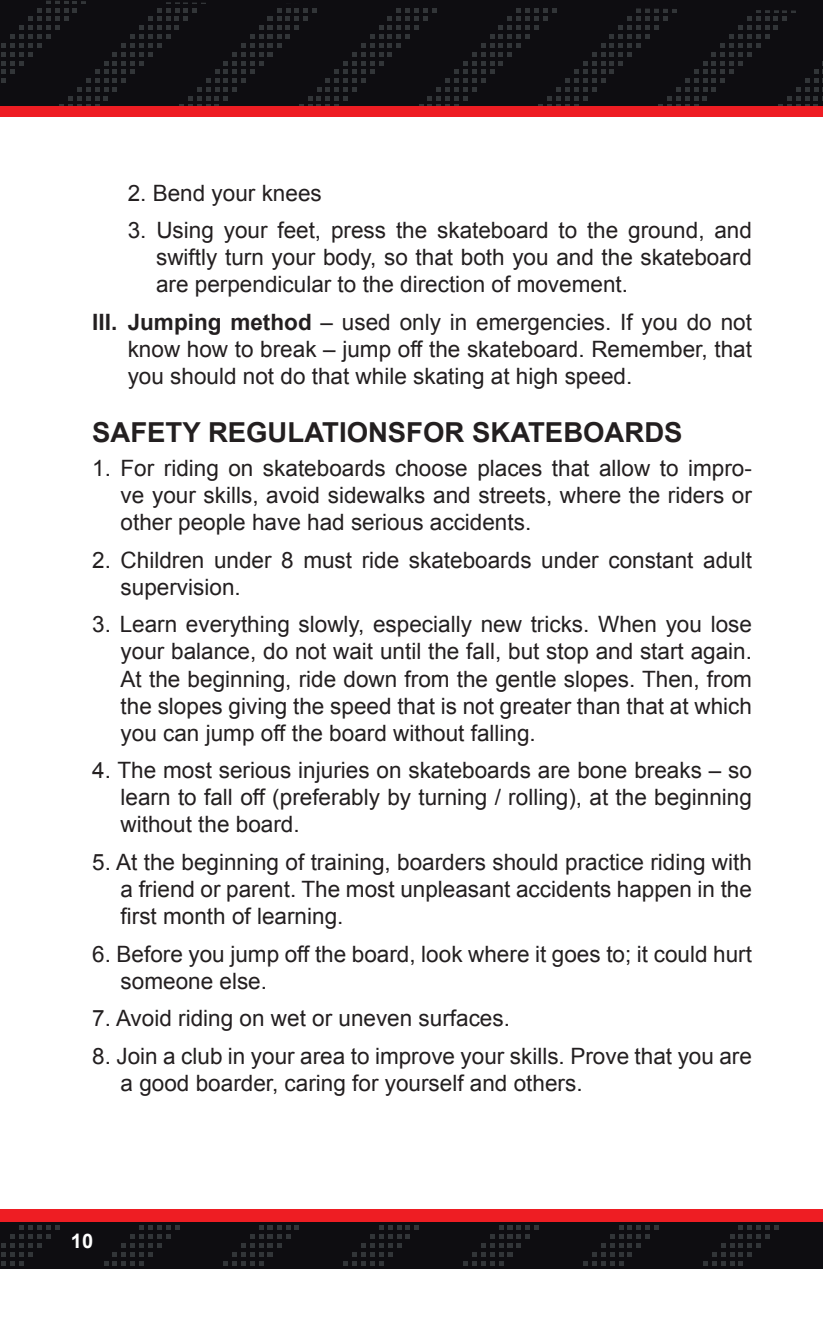
<style>
.page{position:relative;width:823px;height:1319px;background:#fff}
.page>*{position:absolute;margin:0;border:0;box-sizing:border-box;transform-origin:0 0}
.t1{font:700 27.5px "Arial";color:#231f20}
.t2{font:22.5px/27px "Arial";color:#231f20;text-align:justify}
.t3{font:700 20px "Arial";color:#fff}
.s1{font-weight:700}
</style>
<div class="page">
<svg style="left:0;top:0;width:822px;height:106px;background:#111014"></svg>
<div style="left:0;top:106px;width:822px;height:11px;background:#ee1d23"></div>
<svg style="left:0;top:1221px;width:822px;height:47px;background:#151014"></svg>
<div style="left:0;top:1208px;width:822px;height:13px;background:#ee1d23"></div>
<p class="t2" style="left:128px;top:179px;width:195px">2. Bend your knees</p>
<p class="t2" style="left:156px;top:217px;width:597px;text-indent:-28px">3. Using your feet, press the skateboard to the ground, and swiftly turn your body, so that both you and the skateboard are perpendicular to the direction of movement.</p>
<p class="t2" style="left:128px;top:309px;width:625px;text-indent:-35px"><span class="s1">III. Jumping method</span> – used only in emergencies. If you do not know how to break – jump off the skateboard. Remember, that you should not do that while skating at high speed.</p>
<p class="t1" style="left:92px;top:417px;width:591px">SAFETY REGULATIONS FOR SKATEBOARDS</p>
<p class="t2" style="left:120px;top:454px;width:632px;text-indent:-28px">1. For riding on skateboards choose places that allow to impro&shy;ve your skills, avoid sidewalks and streets, where the riders or other people have had serious accidents.</p>
<p class="t2" style="left:120px;top:546px;width:632px;text-indent:-28px">2. Children under 8 must ride skateboards under constant adult supervision.</p>
<p class="t2" style="left:120px;top:611px;width:632px;text-indent:-28px">3. Learn everything slowly, especially new tricks. When you lose your balance, do not wait until the fall, but stop and start again.<br>At the beginning, ride down from the gentle slopes. Then, from the slopes giving the speed that is not greater than that at which you can jump off the board without falling.</p>
<p class="t2" style="left:120px;top:756px;width:632px;text-indent:-28px">4. The most serious injuries on skateboards are bone breaks – so learn to fall off (preferably by turning / rolling), at the beginning without the board.</p>
<p class="t2" style="left:120px;top:848px;width:632px;text-indent:-28px">5. At the beginning of training, boarders should practice riding with a friend or parent. The most unpleasant accidents happen in the first month of learning.</p>
<p class="t2" style="left:120px;top:940px;width:632px;text-indent:-28px">6. Before you jump off the board, look where it goes to; it could hurt someone else.</p>
<p class="t2" style="left:92px;top:1004px;width:419px">7. Avoid riding on wet or uneven surfaces.</p>
<p class="t2" style="left:120px;top:1042px;width:632px;text-indent:-28px">8. Join a club in your area to improve your skills. Prove that you are a good boarder, caring for yourself and others.</p>
<p class="t3" style="left:71px;top:1230px;width:24px">10</p>
</div>
